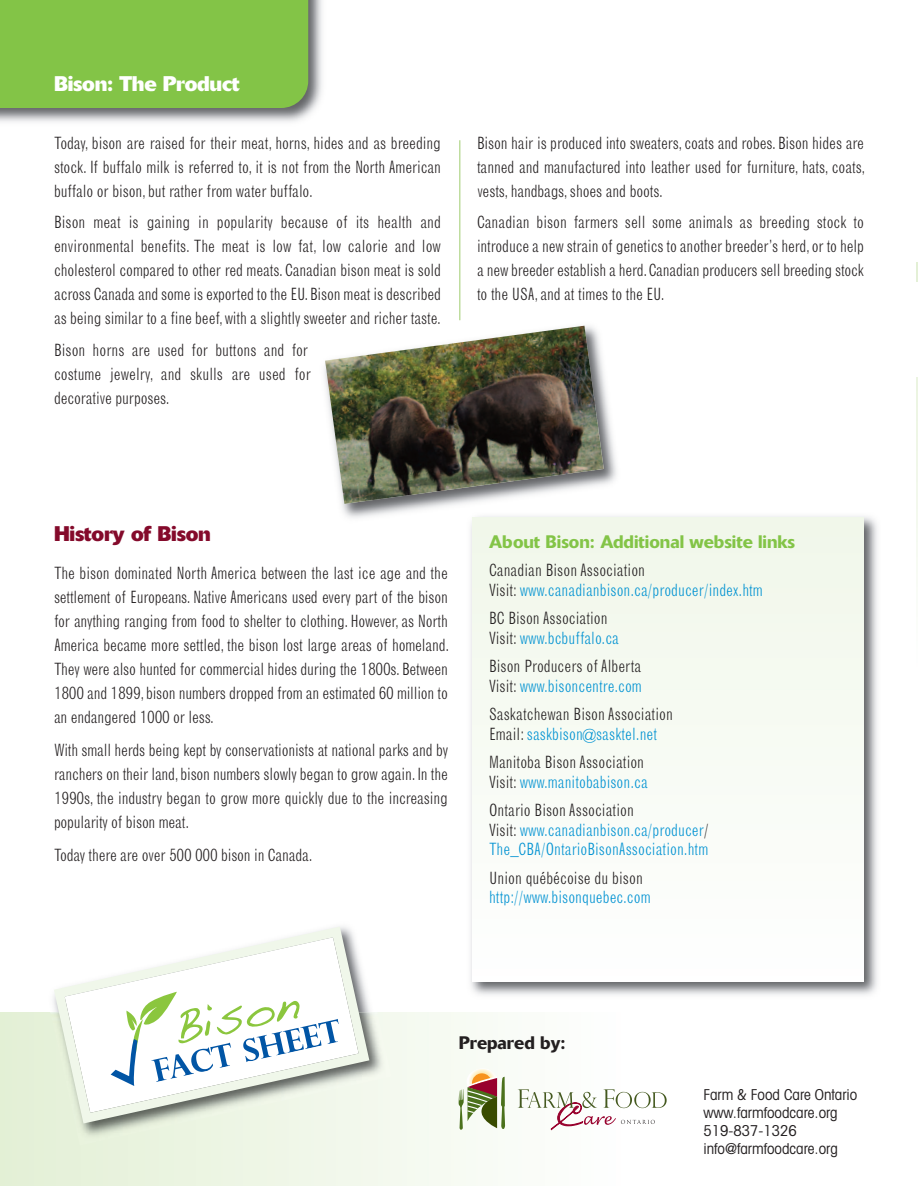
<style>
.page{position:relative;width:918px;height:1188px;background:#fff}
.page>*{position:absolute;margin:0;border:0;box-sizing:border-box;transform-origin:0 0}
.t1{font:49.05px "Handwriting Dakota";color:#8bc63e}
.t2{font:700 21px "Delta";letter-spacing:-.01em;color:#fff}
.t3{font:700 21px "Delta";letter-spacing:-.01em;color:#840a2b}
.t4{font:500 18px "Delta";color:#83c447}
.t5{font:500 18px "Delta";color:#231f20}
.t6{font:300 condensed 16.5px/24px "Grotesque";letter-spacing:-.01em;color:#231f20;text-align:justify}
.t7{font:300 condensed 16.5px/19.5px "Grotesque";color:#0092d2}
.t8{font:condensed 15px/18px "Avant Garde";color:#231f20}
.s1{color:#231f20}
.s2{color:#0092d2}
</style>
<div class="page">
<div style="left:0;top:1012px;width:621px;height:174px;background:linear-gradient(to right,#e3f0d5,#fefefe)"></div>
<svg style="left:916px;top:262px;width:2px;height:312px"></svg>
<img style="left:0;top:0;width:322px;height:122px">
<div style="left:0;top:0;width:308px;height:108px;background:#83c447"></div>
<img style="left:470px;top:516px;width:407px;height:479px">
<div style="left:472px;top:518px;width:392px;height:463px;background:#f7fbf4"></div>
<svg style="left:518px;top:1089px;width:149px;height:42px"></svg>
<svg style="left:459px;top:1068px;width:46px;height:62px"></svg>
<img style="left:50px;top:1012px;width:342px;height:134px">
<svg style="left:49px;top:926px;width:326px;height:203px"></svg>
<hr style="left:459px;top:140px;width:2px;height:180px;background:#bfdd9f">
<div style="left:880px;top:283px;width:38px;height:94px;background:#fff"></div>
<img style="left:324px;top:317px;width:301px;height:208px">
<img style="left:325px;top:326px;width:279px;height:178px">
<p class="t2" style="left:54px;top:76px;width:187px">Bison: The Product</p>
<p class="t6" style="left:54px;top:132px;width:389px">Today, bison are raised for their meat, horns, hides and as breeding stock. If buffalo milk is referred to, it is not from the North American buffalo or bison, but rather from water buffalo.</p>
<p class="t6" style="left:54px;top:212px;width:389px">Bison meat is gaining in popularity because of its health and environmental benefits. The meat is low fat, low calorie and low cholesterol compared to other red meats. Canadian bison meat is sold across Canada and some is exported to the EU.Bison meat is described as being similar to a fine beef,with a slightly sweeter and richer taste.</p>
<p class="t6" style="left:54px;top:339px;width:258px;text-align:left">Bison horns are used for buttons and for costume jewelry, and skulls are used for decorative purposes.</p>
<p class="t6" style="left:477px;top:132px;width:390px">Bison hair is produced into sweaters, coats and robes. Bison hides are tanned and manufactured into leather used for furniture, hats, coats, vests, handbags,shoes and boots.</p>
<p class="t6" style="left:477px;top:212px;width:389px">Canadian bison farmers sell some animals as breeding stock to introduce a new strain of genetics to another breeder’s herd,or to help a new breeder establish a herd.Canadian producers sell breeding stock to the USA, and at times to the EU.</p>
<p class="t3" style="left:54px;top:527px;width:158px">History of Bison</p>
<p class="t6" style="left:54px;top:562px;width:397px">The bison dominated North America between the last ice age and the settlement of Europeans. Native Americans used every part of the bison for anything ranging from food to shelter to clothing. However, as North America became more settled, the bison lost large areas of homeland.<br>They were also hunted for commercial hides during the 1800s. Between 1800 and 1899, bison numbers dropped from an estimated 60 million to an endangered 1000 or less.</p>
<p class="t6" style="left:54px;top:739px;width:395px">With small herds being kept by conservationists at national parks and by ranchers on their land, bison numbers slowly began to grow again.In the 1990s, the industry began to grow more quickly due to the increasing popularity of bison meat.</p>
<p class="t6" style="left:54px;top:844px;width:260px">Today there are over 500 000 bison in Canada.</p>
<p class="t4" style="left:489px;top:535px;width:308px">About Bison: Additional website links</p>
<p class="t7" style="left:489px;top:561px;width:275px"><span class="s1">Canadian Bison Association<br>Visit:</span> www.canadianbison.ca/producer/index.htm</p>
<p class="t6" style="left:489px;top:609px;width:132px;line-height:19.5px">BC Bison Association<br>Visit: <span class="s2">www.bcbuffalo.ca</span></p>
<p class="t6" style="left:489px;top:657px;width:154px;line-height:19.5px">Bison Producers of Alberta<br>Visit: <span class="s2">www.bisoncentre.com</span></p>
<p class="t6" style="left:489px;top:705px;width:185px;line-height:19.5px">Saskatchewan Bison Association<br>Email: <span class="s2">saskbison@sasktel.net</span></p>
<p class="t6" style="left:489px;top:753px;width:160px;line-height:19.5px">Manitoba Bison Association<br>Visit: <span class="s2">www.manitobabison.ca</span></p>
<p class="t7" style="left:489px;top:801px;width:221px"><span class="s1">Ontario Bison Association<br>Visit:</span> www.canadianbison.ca/producer<span class="s1">/<br></span>The_CBA/OntarioBisonAssociation.htm</p>
<p class="t6" style="left:489px;top:867px;width:155px">Union québécoise du bison</p>
<p class="t7" style="left:489px;top:888px;width:163px">http://www.bisonquebec.com</p>
<h1 class="t1" style="left:165px;top:1000px;width:131px;rotate:-12deg">Bison</h1>
<p class="t5" style="left:459px;top:1037px;width:108px">Prepared by:</p>
<p class="t8" style="left:703px;top:1087px;width:156px">Farm &amp; Food Care Ontario www.farmfoodcare.org<br>519-837-1326 info@farmfoodcare.org</p>
</div>
